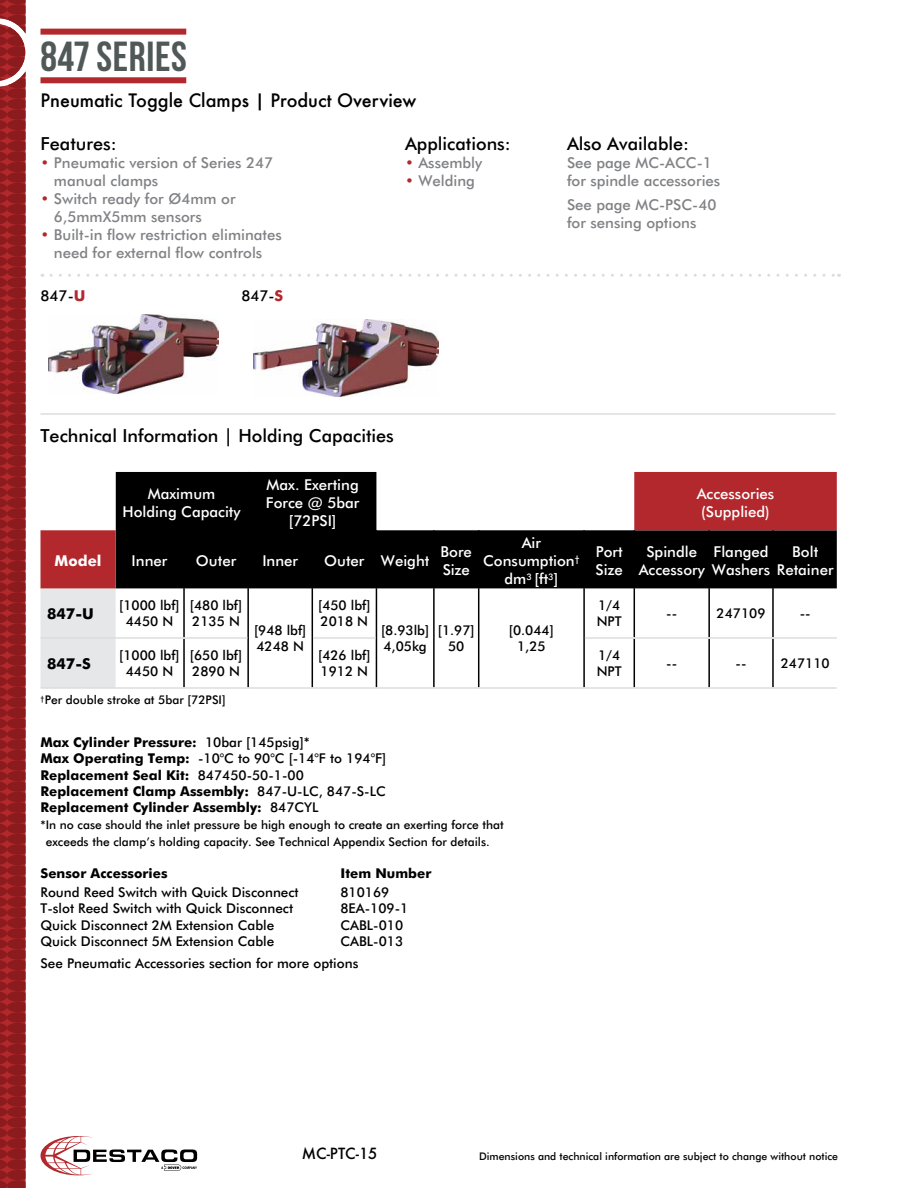
<style>
.page{position:relative;width:918px;height:1188px;background:#fff}
.page>*{position:absolute;margin:0;border:0;box-sizing:border-box;transform-origin:0 0}
.t1{font:42px "Bebas DSC";letter-spacing:.015em;color:#505858}
.t2{font:500 18px "Futura BT";color:#000}
.t3{font:500 18px "Futura";color:#000}
.t4{font:500 15px/18px "Futura BT";color:#808285}
.t5{font:500 15px/18px "Futura BT";color:#fff;text-align:center}
.t6{font:500 15px "Futura BT";color:#000}
.t7{font:700 15px "Futura BT";color:#000}
.t8{font:500 15px "Futura";color:#000}
.t9{font:700 15px "Futura BT";color:#fff}
.t10{font:500 13.5px/16.2px "Futura BT";color:#000}
.t11{font:700 13.5px/16.2px "Futura BT";color:#000}
.t12{font:500 12px/16.2px "Futura BT";color:#000}
.t13{font:500 10.5px "Futura BT";color:#000}
.s1{color:#b3282d}
.s2{font-weight:700;color:#b3282d}
.s3{font-weight:500}
</style>
<div class="page">
<hr style="left:40px;top:413px;width:796px;height:2px;background:#dcddde">
<svg style="left:51px;top:274px;width:788px;height:3px"></svg>
<svg style="left:40px;top:472px;width:797px;height:117px;fill:#000"></svg>
<svg style="left:40px;top:589px;width:594px;height:98px"></svg>
<hr style="left:247px;top:472px;width:2px;height:58px;background:#000">
<hr style="left:183px;top:530px;width:2px;height:59px;background:#000">
<hr style="left:247px;top:530px;width:2px;height:59px;background:#000">
<hr style="left:312px;top:530px;width:1px;height:59px;background:#000">
<hr style="left:376px;top:530px;width:1px;height:59px;background:#000">
<hr style="left:433px;top:530px;width:2px;height:59px;background:#000">
<hr style="left:478px;top:530px;width:1px;height:59px;background:#000">
<hr style="left:583px;top:530px;width:2px;height:59px;background:#000">
<hr style="left:634px;top:530px;width:1px;height:59px;background:#000">
<hr style="left:708px;top:530px;width:2px;height:59px;background:#000">
<hr style="left:772px;top:530px;width:2px;height:59px;background:#000">
<hr style="left:183px;top:589px;width:2px;height:48px;background:#000">
<hr style="left:247px;top:589px;width:2px;height:49px;background:#000">
<hr style="left:312px;top:589px;width:1px;height:49px;background:#000">
<hr style="left:376px;top:589px;width:1px;height:49px;background:#000">
<hr style="left:433px;top:589px;width:2px;height:49px;background:#000">
<hr style="left:478px;top:589px;width:1px;height:49px;background:#000">
<hr style="left:583px;top:589px;width:2px;height:49px;background:#000">
<hr style="left:634px;top:589px;width:1px;height:48px;background:#000">
<hr style="left:708px;top:589px;width:2px;height:48px;background:#000">
<hr style="left:772px;top:589px;width:2px;height:48px;background:#000">
<hr style="left:183px;top:639px;width:2px;height:48px;background:#000">
<hr style="left:247px;top:638px;width:2px;height:49px;background:#000">
<hr style="left:312px;top:638px;width:1px;height:49px;background:#000">
<hr style="left:376px;top:638px;width:1px;height:49px;background:#000">
<hr style="left:433px;top:638px;width:2px;height:49px;background:#000">
<hr style="left:478px;top:638px;width:1px;height:49px;background:#000">
<hr style="left:583px;top:638px;width:2px;height:49px;background:#000">
<hr style="left:634px;top:639px;width:1px;height:48px;background:#000">
<hr style="left:708px;top:639px;width:2px;height:48px;background:#000">
<hr style="left:772px;top:639px;width:2px;height:48px;background:#000">
<hr style="left:40px;top:637px;width:76px;height:2px;background:#dcddde">
<hr style="left:116px;top:637px;width:68px;height:2px;background:#dcddde">
<hr style="left:184px;top:637px;width:63px;height:2px;background:#dcddde">
<hr style="left:313px;top:637px;width:63px;height:2px;background:#dcddde">
<hr style="left:585px;top:637px;width:49px;height:2px;background:#dcddde">
<hr style="left:634px;top:637px;width:75px;height:2px;background:#dcddde">
<hr style="left:709px;top:637px;width:64px;height:2px;background:#dcddde">
<hr style="left:773px;top:637px;width:64px;height:2px;background:#dcddde">
<hr style="left:40px;top:687px;width:76px;height:2px;background:#dcddde">
<hr style="left:116px;top:687px;width:68px;height:2px;background:#dcddde">
<hr style="left:184px;top:687px;width:64px;height:2px;background:#dcddde">
<hr style="left:248px;top:687px;width:64px;height:2px;background:#dcddde">
<hr style="left:312px;top:687px;width:64px;height:2px;background:#dcddde">
<hr style="left:376px;top:687px;width:58px;height:2px;background:#dcddde">
<hr style="left:434px;top:687px;width:45px;height:2px;background:#dcddde">
<hr style="left:479px;top:687px;width:105px;height:2px;background:#dcddde">
<hr style="left:584px;top:687px;width:50px;height:2px;background:#dcddde">
<hr style="left:634px;top:687px;width:75px;height:2px;background:#dcddde">
<hr style="left:709px;top:687px;width:64px;height:2px;background:#dcddde">
<hr style="left:773px;top:687px;width:64px;height:2px;background:#dcddde">
<img style="left:49px;top:314px;width:169px;height:79px">
<img style="left:253px;top:319px;width:186px;height:78px">
<svg style="left:0;top:0;width:26px;height:1188px;background:#972225"></svg>
<svg style="left:41px;top:1136px;width:156px;height:39px"></svg>
<div style="left:40px;top:29px;width:146px;height:6px;background:#b3282d"></div>
<div style="left:40px;top:77px;width:146px;height:6px;background:#b3282d"></div>
<h1 class="t1" style="left:40px;top:33px;width:148px">847 SERIES</h1>
<h2 class="t3" style="left:40px;top:88px;width:378px">Pneumatic Toggle Clamps | Product Overview</h2>
<h2 class="t2" style="left:40px;top:132px;width:78px">Features:</h2>
<p class="t4" style="left:54px;top:153px;width:221px;text-indent:-13px"><span class="s1">•</span> Pneumatic version of Series 247 manual clamps</p>
<p class="t4" style="left:54px;top:189px;width:183px;text-indent:-13px"><span class="s1">•</span> Switch ready for Ø4mm or<br>6,5mmX5mm sensors</p>
<p class="t4" style="left:40px;top:225px;width:243px;text-align:center"><span class="s1">•</span> Built-in flow restriction eliminates need for external flow controls</p>
<p class="t6" style="left:40px;top:286px;width:46px">847-<span class="s2">U</span></p>
<p class="t6" style="left:241px;top:286px;width:43px">847-<span class="s2">S</span></p>
<h2 class="t2" style="left:405px;top:132px;width:107px">Applications:</h2>
<p class="t4" style="left:405px;top:153px;width:79px"><span class="s1">•</span> Assembly</p>
<p class="t4" style="left:405px;top:171px;width:71px"><span class="s1">•</span> Welding</p>
<h2 class="t2" style="left:40px;top:424px;width:355px">Technical Information | Holding Capacities</h2>
<h2 class="t2" style="left:567px;top:132px;width:124px">Also Available:</h2>
<p class="t4" style="left:567px;top:153px;width:155px">See page MC-ACC-1 for spindle accessories</p>
<p class="t4" style="left:567px;top:196px;width:151px">See page MC-PSC-40 for sensing options</p>
<p class="t5" style="left:123px;top:484px;width:120px">Maximum<br>Holding Capacity</p>
<p class="t5" style="left:266px;top:475px;width:95px">Max. Exerting<br>Force @ 5bar [72PSI]</p>
<p class="t5" style="left:697px;top:484px;width:79px">Accessories (Supplied)</p>
<p class="t9" style="left:55px;top:552px;width:48px">Model</p>
<p class="t5" style="left:132px;top:551px;width:37px">Inner</p>
<p class="t5" style="left:196px;top:551px;width:42px">Outer</p>
<p class="t5" style="left:262px;top:551px;width:37px">Inner</p>
<p class="t5" style="left:324px;top:551px;width:107px">Outer Weight</p>
<p class="t5" style="left:441px;top:542px;width:33px;text-align:left">Bore<br>Size</p>
<p class="t5" style="left:483px;top:533px;width:98px">Air<br>Consumption<sup>† </sup>dm<sup>3</sup> [ft<sup>3</sup>]</p>
<p class="t5" style="left:596px;top:543px;width:29px;text-align:left">Port<br>Size</p>
<p class="t5" style="left:639px;top:543px;width:68px">Spindle<br>Accessory</p>
<p class="t5" style="left:712px;top:543px;width:60px;text-align:left">Flanged<br>Washers</p>
<p class="t5" style="left:777px;top:543px;width:58px">Bolt<br>Retainer</p>
<p class="t7" style="left:47px;top:604px;width:48px">847-U</p>
<p class="t10" style="left:119px;top:597px;width:62px;text-align:center">[1000 lbf]<br>4450 N</p>
<p class="t10" style="left:190px;top:597px;width:54px">[480 lbf]<br>2135 N</p>
<p class="t10" style="left:254px;top:622px;width:54px">[948 lbf]<br>4248 N</p>
<p class="t10" style="left:318px;top:597px;width:54px">[450 lbf]<br>2018 N</p>
<p class="t10" style="left:597px;top:597px;width:26px">1/4<br>NPT</p>
<p class="t10" style="left:666px;top:605px;width:12px">--</p>
<p class="t10" style="left:717px;top:605px;width:50px">247109</p>
<p class="t10" style="left:800px;top:605px;width:12px">--</p>
<p class="t10" style="left:381px;top:622px;width:50px">[8.93lb]<br>4,05kg</p>
<p class="t10" style="left:438px;top:622px;width:38px;text-align:center">[1.97]<br>50</p>
<p class="t10" style="left:509px;top:622px;width:46px;text-align:center">[0.044]<br>1,25</p>
<p class="t7" style="left:47px;top:655px;width:45px">847-S</p>
<p class="t10" style="left:119px;top:647px;width:62px;text-align:center">[1000 lbf]<br>4450 N</p>
<p class="t10" style="left:190px;top:647px;width:54px">[650 lbf]<br>2890 N</p>
<p class="t10" style="left:318px;top:647px;width:54px">[426 lbf]<br>1912 N</p>
<p class="t10" style="left:597px;top:647px;width:26px">1/4<br>NPT</p>
<p class="t10" style="left:666px;top:655px;width:12px">--</p>
<p class="t10" style="left:736px;top:655px;width:12px">--</p>
<p class="t10" style="left:781px;top:655px;width:50px">247110</p>
<p class="t12" style="left:40px;top:692px;width:187px"><sup>†</sup>Per double stroke at 5bar [72PSI]</p>
<p class="t11" style="left:40px;top:734px;width:347px">Max Cylinder Pressure: <span class="s3">10bar [145psig]*<br></span>Max Operating Temp: <span class="s3">-10°C to 90°C [-14°F to 194°F] </span>Replacement Seal Kit: <span class="s3">847450-50-1-00<br></span>Replacement Clamp Assembly: <span class="s3">847-U-LC, 847-S-LC </span>Replacement Cylinder Assembly: <span class="s3">847CYL</span></p>
<p class="t12" style="left:46px;top:817px;width:459px;text-indent:-5px">*In no case should the inlet pressure be high enough to create an exerting force that exceeds the clamp’s holding capacity. See Technical Appendix Section for details.</p>
<p class="t11" style="left:40px;top:865px;width:129px">Sensor Accessories</p>
<p class="t11" style="left:340px;top:865px;width:92px">Item Number</p>
<p class="t10" style="left:40px;top:884px;width:260px">Round Reed Switch with Quick Disconnect</p>
<p class="t10" style="left:340px;top:884px;width:50px">810169</p>
<p class="t10" style="left:40px;top:900px;width:254px">T-slot Reed Switch with Quick Disconnect</p>
<p class="t10" style="left:340px;top:900px;width:69px">8EA-109-1</p>
<p class="t10" style="left:40px;top:917px;width:235px">Quick Disconnect 2M Extension Cable</p>
<p class="t10" style="left:340px;top:917px;width:64px">CABL-010</p>
<p class="t10" style="left:40px;top:933px;width:235px">Quick Disconnect 5M Extension Cable</p>
<p class="t10" style="left:40px;top:930px;width:364px;line-height:22.2px;text-indent:300px">CABL-013<br>See Pneumatic Accessories section for more options</p>
<p class="t8" style="left:302px;top:1143px;width:77px">MC-PTC-15</p>
<p class="t13" style="left:479px;top:1150px;width:361px">Dimensions and technical information are subject to change without notice</p>
</div>
